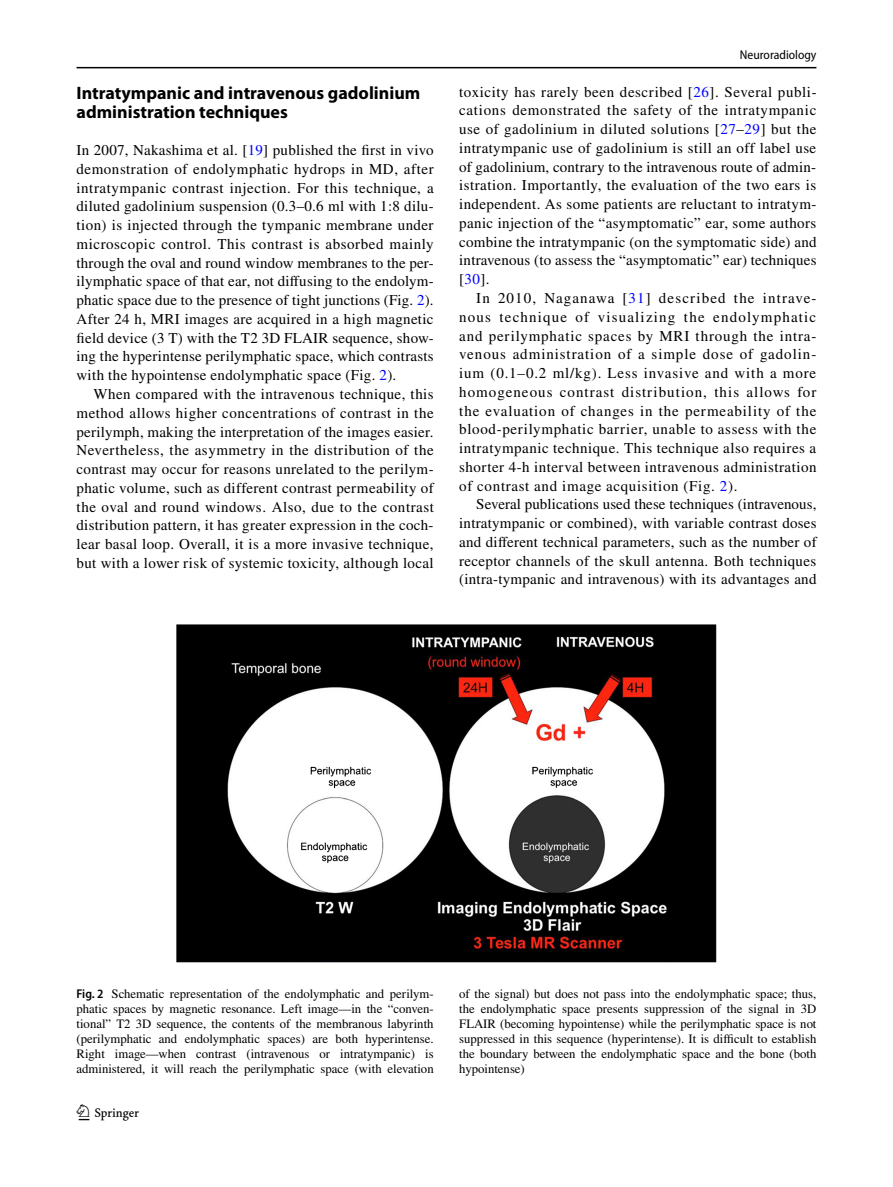
<style>
.page{position:relative;width:893px;height:1187px;background:#fff}
.page>*{position:absolute;margin:0;border:0;box-sizing:border-box;transform-origin:0 0}
.t1{font:22.5px "Springnew Regular 2";color:#000}
.t2{font:700 18px/18.8px "Myriad Pro";color:#000}
.t3{font:15px/18.8px "STIX";letter-spacing:.02em;color:#000;text-align:justify}
.t4{font:12.75px/15px "STIX";color:#000;text-align:justify}
.t5{font:semi-condensed 12.75px "Myriad Pro";color:#000}
.s1{color:#00f}
.s2{font-family:"Myriad Pro";font-weight:600;font-stretch:semi-condensed}
</style>
<div class="page">
<hr style="left:77px;top:67px;width:739px;height:1px;background:#000">
<img style="left:176px;top:624px;width:540px;height:338px">
<p class="t2" style="left:77px;top:83px;width:345px">Intratympanic and intravenous gadolinium administration techniques</p>
<p class="t3" style="left:77px;top:142px;width:359px">In 2007, Nakashima et al. [<span class="s1">19</span>] published the first in vivo demonstration of endolymphatic hydrops in MD, after intratympanic contrast injection. For this technique, a diluted gadolinium suspension (0.3–0.6 ml with 1:8 dilu&shy;tion) is injected through the tympanic membrane under microscopic control. This contrast is absorbed mainly through the oval and round window membranes to the per&shy;ilymphatic space of that ear, not diffusing to the endolym&shy;phatic space due to the presence of tight junctions (Fig. <span class="s1">2</span>).<br>After 24 h, MRI images are acquired in a high magnetic field device (3 T) with the T2 3D FLAIR sequence, show&shy;ing the hyperintense perilymphatic space, which contrasts with the hypointense endolymphatic space (Fig. <span class="s1">2</span>).</p>
<p class="t3" style="left:77px;top:385px;width:359px;text-indent:17px">When compared with the intravenous technique, this method allows higher concentrations of contrast in the perilymph, making the interpretation of the images easier.<br>Nevertheless, the asymmetry in the distribution of the contrast may occur for reasons unrelated to the perilym&shy;phatic volume, such as different contrast permeability of the oval and round windows. Also, due to the contrast distribution pattern, it has greater expression in the coch&shy;lear basal loop. Overall, it is a more invasive technique, but with a lower risk of systemic toxicity, although local</p>
<p class="t5" style="left:740px;top:48px;width:78px">Neuroradiology</p>
<p class="t3" style="left:459px;top:83px;width:359px">toxicity has rarely been described [<span class="s1">26</span>]. Several publi&shy;cations demonstrated the safety of the intratympanic use of gadolinium in diluted solutions [<span class="s1">27</span>–<span class="s1">29</span>] but the intratympanic use of gadolinium is still an off label use of gadolinium, contrary to the intravenous route of admin&shy;istration. Importantly, the evaluation of the two ears is independent. As some patients are reluctant to intratym&shy;panic injection of the “asymptomatic” ear, some authors combine the intratympanic (on the symptomatic side) and intravenous (to assess the “asymptomatic” ear) techniques [<span class="s1">30</span>].</p>
<p class="t3" style="left:459px;top:289px;width:359px;text-indent:17px">In 2010, Naganawa [<span class="s1">31</span>] described the intrave&shy;nous technique of visualizing the endolymphatic and perilymphatic spaces by MRI through the intra&shy;venous administration of a simple dose of gadolin&shy;ium (0.1–0.2 ml/kg). Less invasive and with a more homogeneous contrast distribution, this allows for the evaluation of changes in the permeability of the blood-perilymphatic barrier, unable to assess with the intratympanic technique. This technique also requires a shorter 4-h interval between intravenous administration of contrast and image acquisition (Fig. <span class="s1">2</span>).</p>
<p class="t3" style="left:459px;top:496px;width:359px;text-indent:17px">Several publications used these techniques (intravenous, intratympanic or combined), with variable contrast doses and different technical parameters, such as the number of receptor channels of the skull antenna. Both techniques (intra-tympanic and intravenous) with its advantages and</p>
<p class="t4" style="left:77px;top:986px;width:359px"><span class="s2">Fig. 2</span> Schematic representation of the endolymphatic and perilym&shy;phatic spaces by magnetic resonance. Left image—in the “conven&shy;tional” T2 3D sequence, the contents of the membranous labyrinth (perilymphatic and endolymphatic spaces) are both hyperintense.<br>Right image—when contrast (intravenous or intratympanic) is administered, it will reach the perilymphatic space (with elevation</p>
<p class="t4" style="left:459px;top:986px;width:359px">of the signal) but does not pass into the endolymphatic space; thus, the endolymphatic space presents suppression of the signal in 3D FLAIR (becoming hypointense) while the perilymphatic space is not suppressed in this sequence (hyperintense). It is difficult to establish the boundary between the endolymphatic space and the bone (both hypointense)</p>
<h1 class="t1" style="left:79px;top:1104px;width:62px">1 3</h1>
</div>
